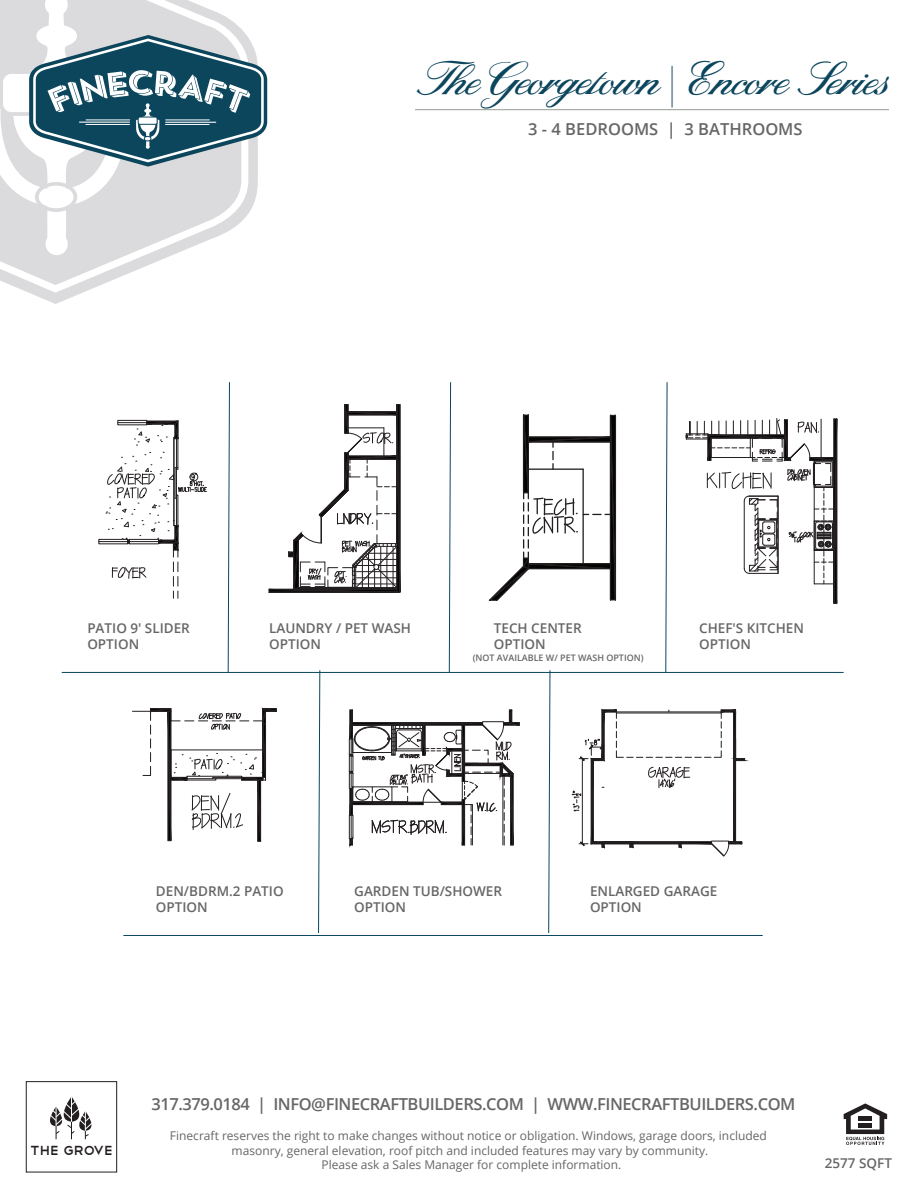
<style>
.page{position:relative;width:918px;height:1188px;background:#fff}
.page>*{position:absolute;margin:0;border:0;box-sizing:border-box;transform-origin:0 0}
.t1{font:36px "Sterling Script";color:#0c465d}
.t2{font:17.25px "Telegrafico";letter-spacing:-.03em;color:#231f20}
.t3{font:600 16.5px "Open Sans";letter-spacing:-.025em;color:#666}
.t4{font:600 16.5px "Open Sans";color:#666}
.t5{font:600 13.5px/16.2px "Open Sans";color:#666}
.t6{font:12px/14.4px "Open Sans";color:#666;text-align:center}
.t7{font:600 9px "Open Sans";color:#666}
</style>
<div class="page">
<hr style="left:415px;top:109px;width:474px;height:1px;background:#a4a9a2">
<svg style="left:0;top:244px;width:198px;height:52px"></svg>
<div style="left:46px;top:233px;width:22px;height:22px;background:#fff;border-radius:50%"></div>
<svg style="left:0;top:0;width:267px;height:244px"></svg>
<div style="left:138px;top:117px;width:19px;height:7px;background:#fff;border-radius:2px"></div>
<div style="left:138px;top:117px;width:19px;height:8px;border:1px solid #0b455d;border-radius:2px"></div>
<div style="left:26px;top:1081px;width:91px;height:91px;border:1px solid #231f20"></div>
<svg style="left:844px;top:1103px;width:43px;height:42px"></svg>
<div style="left:858px;top:1116px;width:14px;height:5px;background:#231f20"></div>
<div style="left:858px;top:1123px;width:14px;height:5px;background:#231f20"></div>
<svg style="left:50px;top:1096px;width:42px;height:43px"></svg>
<hr style="left:62px;top:672px;width:782px;height:1px;background:#0b455d">
<hr style="left:123px;top:935px;width:640px;height:1px;background:#0b455d">
<svg style="left:488px;top:414px;width:128px;height:187px"></svg>
<div style="left:98px;top:539px;width:30px;height:5px;border:1px solid #231f20"></div>
<svg style="left:99px;top:420px;width:108px;height:178px"></svg>
<svg style="left:268px;top:404px;width:133px;height:189px"></svg>
<svg style="left:449px;top:382px;width:2px;height:291px"></svg>
<svg style="left:665px;top:382px;width:3px;height:291px"></svg>
<svg style="left:227px;top:382px;width:3px;height:291px"></svg>
<svg style="left:686px;top:418px;width:152px;height:186px"></svg>
<svg style="left:349px;top:709px;width:171px;height:137px"></svg>
<svg style="left:132px;top:708px;width:145px;height:134px"></svg>
<svg style="left:571px;top:709px;width:174px;height:148px"></svg>
<svg style="left:548px;top:670px;width:3px;height:263px"></svg>
<svg style="left:318px;top:670px;width:3px;height:263px"></svg>
<h1 class="t1" style="left:415px;top:66px;width:474px">The Georgetown | Encore Series</h1>
<h3 class="t4" style="left:528px;top:117px;width:276px">3 - 4 BEDROOMS | 3 BATHROOMS</h3>
<p class="t5" style="left:87px;top:620px;width:104px">PATIO 9' SLIDER<br>OPTION</p>
<p class="t5" style="left:269px;top:620px;width:143px">LAUNDRY / PET WASH<br>OPTION</p>
<p class="t5" style="left:494px;top:620px;width:89px">TECH CENTER<br>OPTION</p>
<p class="t7" style="left:473px;top:651px;width:172px">(NOT AVAILABLE W/ PET WASH OPTION)</p>
<p class="t5" style="left:699px;top:620px;width:106px">CHEF'S KITCHEN<br>OPTION</p>
<p class="t5" style="left:156px;top:883px;width:129px">DEN/BDRM.2 PATIO<br>OPTION</p>
<p class="t5" style="left:354px;top:883px;width:149px">GARDEN TUB/SHOWER<br>OPTION</p>
<p class="t5" style="left:590px;top:883px;width:129px">ENLARGED GARAGE<br>OPTION</p>
<h2 class="t2" style="left:30px;top:1139px;width:84px">The Grove</h2>
<h3 class="t3" style="left:151px;top:1092px;width:646px">317.379.0184 | INFO@FINECRAFTBUILDERS.COM | WWW.FINECRAFTBUILDERS.COM</h3>
<p class="t6" style="left:170px;top:1128px;width:598px">Finecraft reserves the right to make changes without notice or obligation. Windows, garage doors, included masonry, general elevation, roof pitch and included features may vary by community.<br>Please ask a Sales Manager for complete information.</p>
<p class="t5" style="left:825px;top:1155px;width:69px">2577 SQFT</p>
</div>
